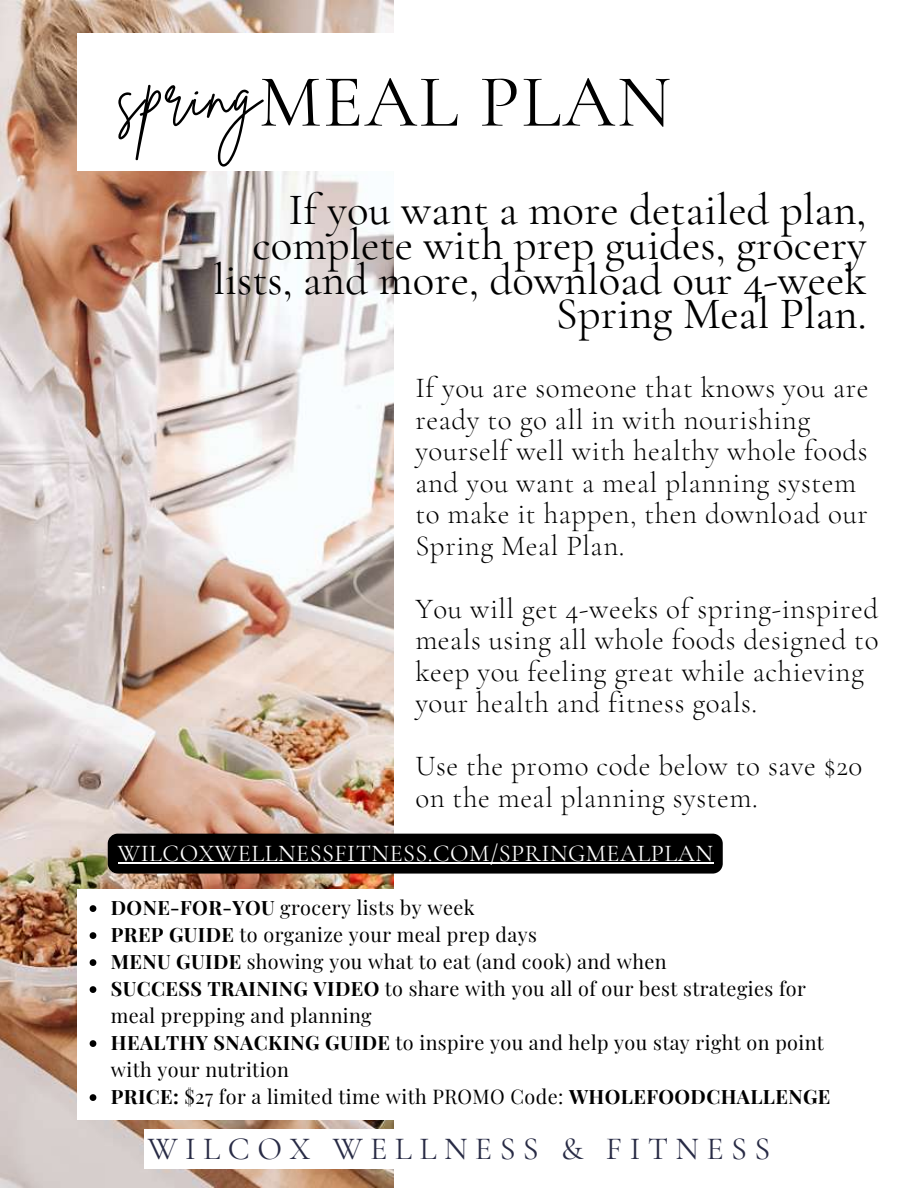
<style>
.page{position:relative;width:918px;height:1188px;background:#fff}
.page>*{position:absolute;margin:0;border:0;box-sizing:border-box;transform-origin:0 0}
.t1{font:74.85px "Cormorant Garamond";letter-spacing:.02em;color:#000}
.t2{font:44.85px/34.8px "Cormorant Garamond";color:#000;text-align:right}
.t3{font:32.25px "Cormorant Garamond";letter-spacing:.23em;color:#282b45}
.t4{font:300 28.95px/31.5px "Cormorant Garamond";letter-spacing:.02em;color:#000}
.t5{font:24.15px "Cormorant Garamond";letter-spacing:.02em;color:#fff}
.t6{font:19.8px/27px "Playfair Display";letter-spacing:.02em;color:#000}
.s1{font-weight:700}
</style>
<div class="page">
<img style="left:0;top:0;width:394px;height:1188px">
<div style="left:77px;top:34px;width:379px;height:137px;background:#fff"></div>
<div style="left:144px;top:1129px;width:630px;height:40px;background:#fff"></div>
<div style="left:77px;top:889px;width:387px;height:231px;background:#fff"></div>
<svg style="left:90px;top:905px;width:6px;height:7px"></svg>
<svg style="left:90px;top:932px;width:6px;height:7px"></svg>
<svg style="left:90px;top:959px;width:6px;height:7px"></svg>
<svg style="left:90px;top:986px;width:6px;height:7px"></svg>
<svg style="left:90px;top:1040px;width:6px;height:7px"></svg>
<svg style="left:90px;top:1094px;width:6px;height:7px"></svg>
<div style="left:108px;top:834px;width:615px;height:40px;background:#000"></div>
<hr style="left:118px;top:863px;width:595px;height:1px;background:#fff">
<h1 class="t1" style="left:117px;top:57px;width:556px"><sup>SPRING</sup>MEAL PLAN</h1>
<h2 class="t2" style="left:213px;top:192px;width:655px">If you want a more detailed plan, complete with prep guides, grocery lists, and more, download our 4-week<br>Spring Meal Plan.</h2>
<p class="t4" style="left:415px;top:372px;width:455px">If you are someone that knows you are ready to go all in with nourishing yourself well with healthy whole foods and you want a meal planning system to make it happen, then download our<br>Spring Meal Plan.</p>
<p class="t4" style="left:415px;top:593px;width:465px">You will get 4-weeks of spring-inspired meals using all whole foods designed to keep you feeling great while achieving your health and fitness goals.</p>
<p class="t4" style="left:415px;top:750px;width:449px">Use the promo code below to save $20 on the meal planning system.</p>
<p class="t5" style="left:118px;top:839px;width:597px">WILCOXWELLNESSFITNESS.COM/SPRINGMEALPLAN</p>
<p class="t6" style="left:111px;top:894px;width:721px"><span class="s1">DONE-FOR-YOU</span> grocery lists by week<br><span class="s1">PREP GUIDE</span> to organize your meal prep days<br><span class="s1">MENU GUIDE</span> showing you what to eat (and cook) and when<br><span class="s1">SUCCESS TRAINING VIDEO</span> to share with you all of our best strategies for meal prepping and planning<br><span class="s1">HEALTHY SNACKING GUIDE</span> to inspire you and help you stay right on point with your nutrition<br><span class="s1">PRICE:</span> $27 for a limited time with PROMO Code: <span class="s1">WHOLEFOODCHALLENGE</span></p>
<p class="t3" style="left:148px;top:1129px;width:624px">WILCOX WELLNESS &amp; FITNESS</p>
</div>
